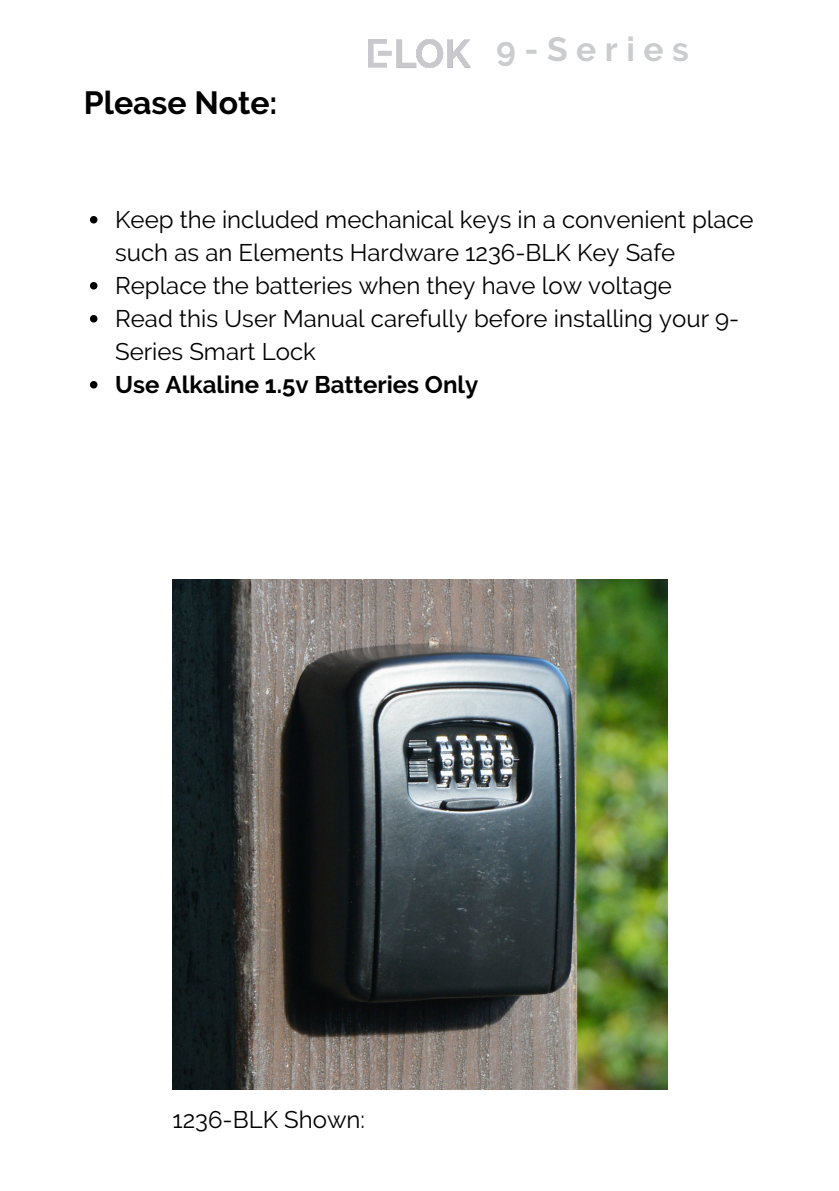
<style>
.page{position:relative;width:839px;height:1191px;background:#fff}
.page>*{position:absolute;margin:0;border:0;box-sizing:border-box;transform-origin:0 0}
.t1{font:700 33.6px "Raleway";letter-spacing:.255em;color:#caccce}
.t2{font:700 32px "Raleway";color:#000}
.t3{font:24px/33px "Raleway";color:#000}
.t4{font:700 24px "Raleway";color:#000}
</style>
<div class="page">
<img style="left:368px;top:39px;width:102px;height:29px">
<svg style="left:90px;top:216px;width:7px;height:8px"></svg>
<svg style="left:90px;top:282px;width:7px;height:8px"></svg>
<svg style="left:90px;top:315px;width:7px;height:8px"></svg>
<svg style="left:90px;top:381px;width:7px;height:8px"></svg>
<img style="left:172px;top:579px;width:495px;height:510px">
<p class="t2" style="left:84px;top:84px;width:195px">Please Note:</p>
<p class="t1" style="left:496px;top:30px;width:194px">9-Series</p>
<p class="t3" style="left:115px;top:203px;width:640px">Keep the included mechanical keys in a convenient place such as an Elements Hardware 1236-BLK Key Safe</p>
<h1 class="t3" style="left:115px;top:269px;width:558px">Replace the batteries when they have low voltage</h1>
<p class="t3" style="left:115px;top:302px;width:625px">Read this User Manual carefully before installing your 9-<br>Series Smart Lock</p>
<p class="t4" style="left:115px;top:370px;width:365px">Use Alkaline 1.5v Batteries Only</p>
<p class="t3" style="left:172px;top:1103px;width:194px">1236-BLK Shown:</p>
</div>
